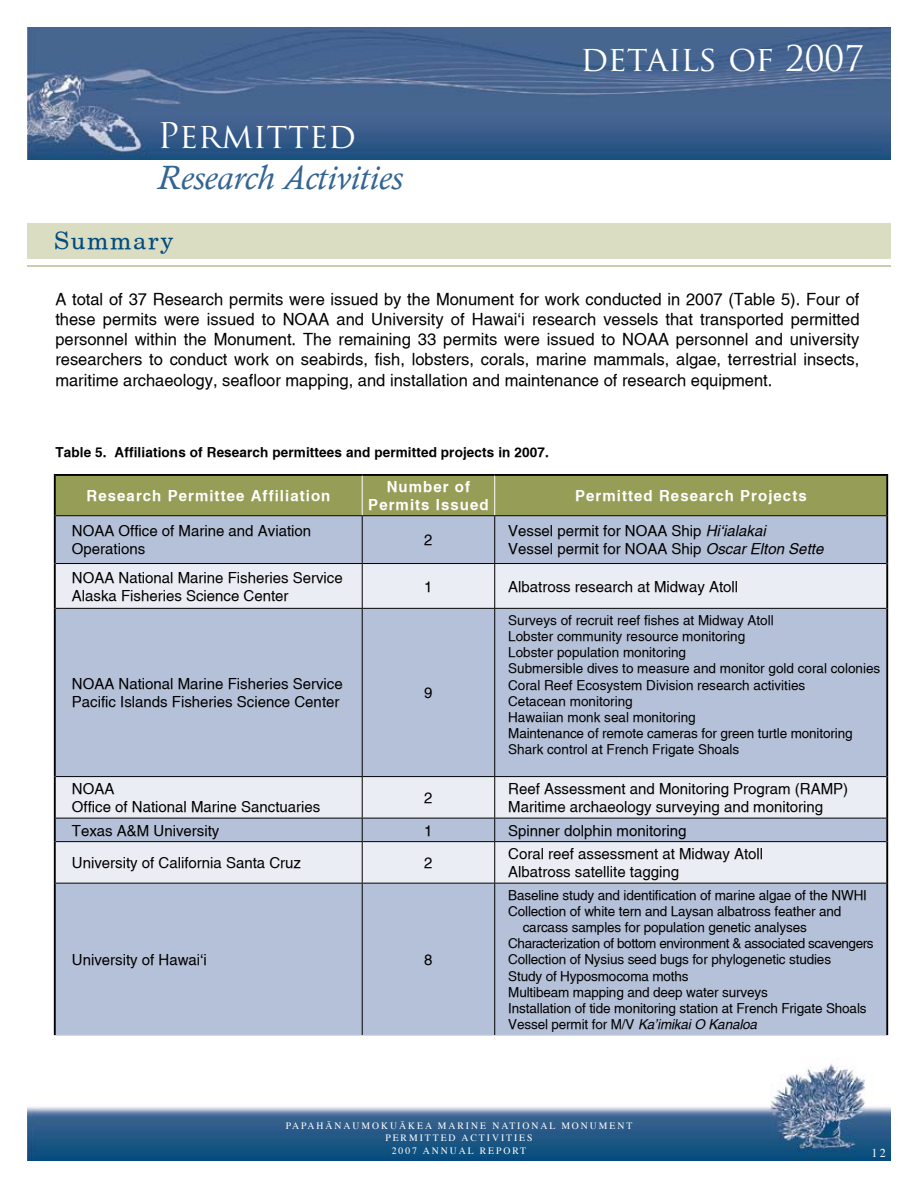
<style>
.page{position:relative;width:918px;height:1188px;background:#fff}
.page>*{position:absolute;margin:0;border:0;box-sizing:border-box;transform-origin:0 0}
.t1{font:34.5px "Trajan Pro";color:#fff}
.t2{font:italic 34.5px "Calisto";color:#336593}
.t3{font:24px "Hawn School Roman";letter-spacing:.07em;color:#004c7f}
.t4{font:16.5px/20.2px "Hawn Helv";color:#000;text-align:justify}
.t5{font:15px/18px "Hawn Helv";color:#000}
.t6{font:700 15px/18px "Hawn Helv";letter-spacing:.07em;color:#fff;text-align:center}
.t7{font:13.5px/16.2px "Hawn Helv";letter-spacing:-.01em;color:#000}
.t8{font:700 13.5px "Hawn Helv";letter-spacing:.01em;color:#000}
.t9{font:13.5px "Hawn Helv";letter-spacing:-.03em;color:#000}
.t10{font:12px "Times";color:#fff}
.t11{font:9.75px/12.1px "Times";letter-spacing:.2em;color:#fff;text-align:center}
.s1{font-style:italic}
</style>
<div class="page">
<img style="left:27px;top:1063px;width:864px;height:98px">
<img style="left:27px;top:27px;width:864px;height:132px">
<hr style="left:27px;top:266px;width:864px;height:1px;background:#959d56">
<div style="left:27px;top:223px;width:864px;height:36px;background:#daddc1"></div>
<div style="left:56px;top:476px;width:830px;height:39px;background:#959d56"></div>
<div style="left:56px;top:516px;width:830px;height:519px;background:#b5c1d8"></div>
<svg style="left:56px;top:564px;width:830px;height:319px;background:#c9d1e2"></svg>
<hr style="left:54px;top:474px;width:308px;height:2px;background:#000">
<hr style="left:54px;top:476px;width:2px;height:40px;background:#000">
<hr style="left:362px;top:474px;width:133px;height:2px;background:#000">
<hr style="left:495px;top:474px;width:393px;height:2px;background:#000">
<hr style="left:886px;top:476px;width:2px;height:40px;background:#000">
<hr style="left:362px;top:476px;width:1px;height:39px;background:#fff">
<hr style="left:494px;top:476px;width:1px;height:39px;background:#fff">
<hr style="left:54px;top:1035px;width:308px;height:1px;background:#c6cfe2">
<hr style="left:362px;top:1035px;width:133px;height:1px;background:#c6cfe2">
<hr style="left:495px;top:1035px;width:393px;height:1px;background:#c6cfe2">
<hr style="left:54px;top:516px;width:2px;height:48px;background:#000">
<hr style="left:54px;top:608px;width:2px;height:169px;background:#000">
<hr style="left:54px;top:818px;width:2px;height:24px;background:#000">
<hr style="left:54px;top:883px;width:2px;height:152px;background:#000">
<hr style="left:56px;top:515px;width:306px;height:1px;background:#000">
<hr style="left:362px;top:515px;width:133px;height:1px;background:#000">
<hr style="left:495px;top:515px;width:391px;height:1px;background:#000">
<hr style="left:362px;top:516px;width:1px;height:47px;background:#000">
<hr style="left:494px;top:516px;width:1px;height:47px;background:#000">
<hr style="left:886px;top:516px;width:2px;height:48px;background:#000">
<hr style="left:362px;top:609px;width:1px;height:167px;background:#000">
<svg style="left:362px;top:819px;width:1px;height:22px"></svg>
<hr style="left:362px;top:884px;width:1px;height:151px;background:#000">
<hr style="left:494px;top:609px;width:1px;height:167px;background:#000">
<svg style="left:494px;top:819px;width:1px;height:22px"></svg>
<hr style="left:494px;top:884px;width:1px;height:151px;background:#000">
<hr style="left:886px;top:608px;width:2px;height:169px;background:#000">
<hr style="left:886px;top:818px;width:2px;height:24px;background:#000">
<hr style="left:886px;top:883px;width:2px;height:152px;background:#000">
<hr style="left:56px;top:563px;width:306px;height:1px;background:#000">
<hr style="left:56px;top:608px;width:306px;height:1px;background:#000">
<hr style="left:56px;top:818px;width:306px;height:1px;background:#000">
<hr style="left:56px;top:883px;width:306px;height:1px;background:#000">
<hr style="left:54px;top:564px;width:2px;height:44px;background:#000">
<hr style="left:362px;top:563px;width:133px;height:1px;background:#000">
<hr style="left:362px;top:564px;width:1px;height:44px;background:#000">
<hr style="left:362px;top:608px;width:133px;height:1px;background:#000">
<hr style="left:362px;top:818px;width:133px;height:1px;background:#000">
<hr style="left:362px;top:883px;width:133px;height:1px;background:#000">
<hr style="left:495px;top:563px;width:391px;height:1px;background:#000">
<hr style="left:494px;top:564px;width:1px;height:44px;background:#000">
<hr style="left:495px;top:608px;width:391px;height:1px;background:#000">
<hr style="left:495px;top:818px;width:391px;height:1px;background:#000">
<hr style="left:495px;top:883px;width:391px;height:1px;background:#000">
<hr style="left:886px;top:564px;width:2px;height:44px;background:#000">
<hr style="left:56px;top:776px;width:306px;height:1px;background:#000">
<hr style="left:56px;top:841px;width:306px;height:1px;background:#000">
<hr style="left:54px;top:777px;width:2px;height:41px;background:#000">
<hr style="left:54px;top:842px;width:2px;height:41px;background:#000">
<hr style="left:362px;top:776px;width:133px;height:1px;background:#000">
<hr style="left:362px;top:777px;width:1px;height:41px;background:#000">
<hr style="left:362px;top:841px;width:133px;height:1px;background:#000">
<hr style="left:362px;top:842px;width:1px;height:41px;background:#000">
<hr style="left:495px;top:776px;width:391px;height:1px;background:#000">
<hr style="left:494px;top:777px;width:1px;height:41px;background:#000">
<hr style="left:495px;top:841px;width:391px;height:1px;background:#000">
<hr style="left:494px;top:842px;width:1px;height:41px;background:#000">
<hr style="left:886px;top:777px;width:2px;height:41px;background:#000">
<hr style="left:886px;top:842px;width:2px;height:41px;background:#000">
<h1 class="t1" style="left:158px;top:113px;width:200px">Permitted</h1>
<h1 class="t2" style="left:158px;top:158px;width:247px">Research Activities</h1>
<h1 class="t1" style="left:580px;top:36px;width:285px">details of 2007</h1>
<h2 class="t3" style="left:54px;top:226px;width:121px">Summary</h2>
<p class="t4" style="left:55px;top:289px;width:806px">A total of 37 Research permits were issued by the Monument for work conducted in 2007 (Table 5). Four of these permits were issued to NOAA and University of Hawai‘i research vessels that transported permitted personnel within the Monument. The remaining 33 permits were issued to NOAA personnel and university researchers to conduct work on seabirds, fish, lobsters, corals, marine mammals, algae, terrestrial insects, maritime archaeology, seafloor mapping, and installation and maintenance of research equipment.</p>
<p class="t8" style="left:55px;top:444px;width:495px">Table 5. Affiliations of Research permittees and permitted projects in 2007.</p>
<p class="t6" style="left:87px;top:486px;width:245px">Research Permittee Affiliation</p>
<p class="t6" style="left:368px;top:477px;width:122px">Number of<br>Permits Issued</p>
<p class="t6" style="left:575px;top:486px;width:233px">Permitted Research Projects</p>
<p class="t5" style="left:72px;top:522px;width:241px">NOAA Office of Marine and Aviation<br>Operations</p>
<p class="t5" style="left:424px;top:531px;width:10px">2</p>
<p class="t5" style="left:508px;top:522px;width:317px">Vessel permit for NOAA Ship <span class="s1">Hi‘ialakai<br></span>Vessel permit for NOAA Ship <span class="s1">Oscar Elton Sette</span></p>
<p class="t5" style="left:72px;top:568px;width:272px">NOAA National Marine Fisheries Service<br>Alaska Fisheries Science Center</p>
<p class="t5" style="left:424px;top:577px;width:10px">1</p>
<p class="t5" style="left:508px;top:577px;width:232px">Albatross research at Midway Atoll</p>
<p class="t5" style="left:72px;top:675px;width:272px">NOAA National Marine Fisheries Service<br>Pacific Islands Fisheries Science Center</p>
<p class="t5" style="left:424px;top:684px;width:10px">9</p>
<p class="t7" style="left:508px;top:612px;width:374px">Surveys of recruit reef fishes at Midway Atoll<br>Lobster community resource monitoring<br>Lobster population monitoring<br>Submersible dives to measure and monitor gold coral colonies Coral Reef Ecosystem Division research activities<br>Cetacean monitoring<br>Hawaiian monk seal monitoring<br>Maintenance of remote cameras for green turtle monitoring Shark control at French Frigate Shoals</p>
<p class="t5" style="left:72px;top:780px;width:250px">NOAA<br>Office of National Marine Sanctuaries</p>
<p class="t5" style="left:424px;top:789px;width:10px">2</p>
<p class="t5" style="left:508px;top:780px;width:342px">Reef Assessment and Monitoring Program (RAMP)<br>Maritime archaeology surveying and monitoring</p>
<p class="t5" style="left:72px;top:821px;width:149px">Texas A&amp;M University</p>
<p class="t5" style="left:424px;top:821px;width:10px">1</p>
<p class="t5" style="left:508px;top:821px;width:180px">Spinner dolphin monitoring</p>
<p class="t5" style="left:72px;top:854px;width:231px">University of California Santa Cruz</p>
<p class="t5" style="left:424px;top:854px;width:10px">2</p>
<p class="t5" style="left:508px;top:845px;width:257px">Coral reef assessment at Midway Atoll<br>Albatross satellite tagging</p>
<p class="t5" style="left:72px;top:951px;width:137px">University of Hawai‘i</p>
<p class="t5" style="left:424px;top:951px;width:10px">8</p>
<p class="t7" style="left:508px;top:887px;width:360px">Baseline study and identification of marine algae of the NWHI</p>
<p class="t7" style="left:508px;top:903px;width:335px">Collection of white tern and Laysan albatross feather and</p>
<p class="t7" style="left:523px;top:919px;width:286px">carcass samples for population genetic analyses</p>
<p class="t9" style="left:508px;top:936px;width:367px">Characterization of bottom environment &amp; associated scavengers</p>
<p class="t7" style="left:508px;top:952px;width:324px">Collection of Nysius seed bugs for phylogenetic studies</p>
<p class="t7" style="left:508px;top:968px;width:182px">Study of Hyposmocoma moths</p>
<p class="t7" style="left:508px;top:984px;width:261px">Multibeam mapping and deep water surveys</p>
<p class="t7" style="left:508px;top:1000px;width:360px">Installation of tide monitoring station at French Frigate Shoals</p>
<p class="t7" style="left:508px;top:1016px;width:250px">Vessel permit for M/V <span class="s1">Ka’imikai O Kanaloa</span></p>
<p class="t11" style="left:286px;top:1119px;width:348px">PAPAHĀNAUMOKUĀKEA MARINE NATIONAL MONUMENT<br>PERMITTED ACTIVITIES<br>2007 ANNUAL REPORT</p>
<p class="t10" style="left:871px;top:1141px;width:16px">12</p>
</div>
